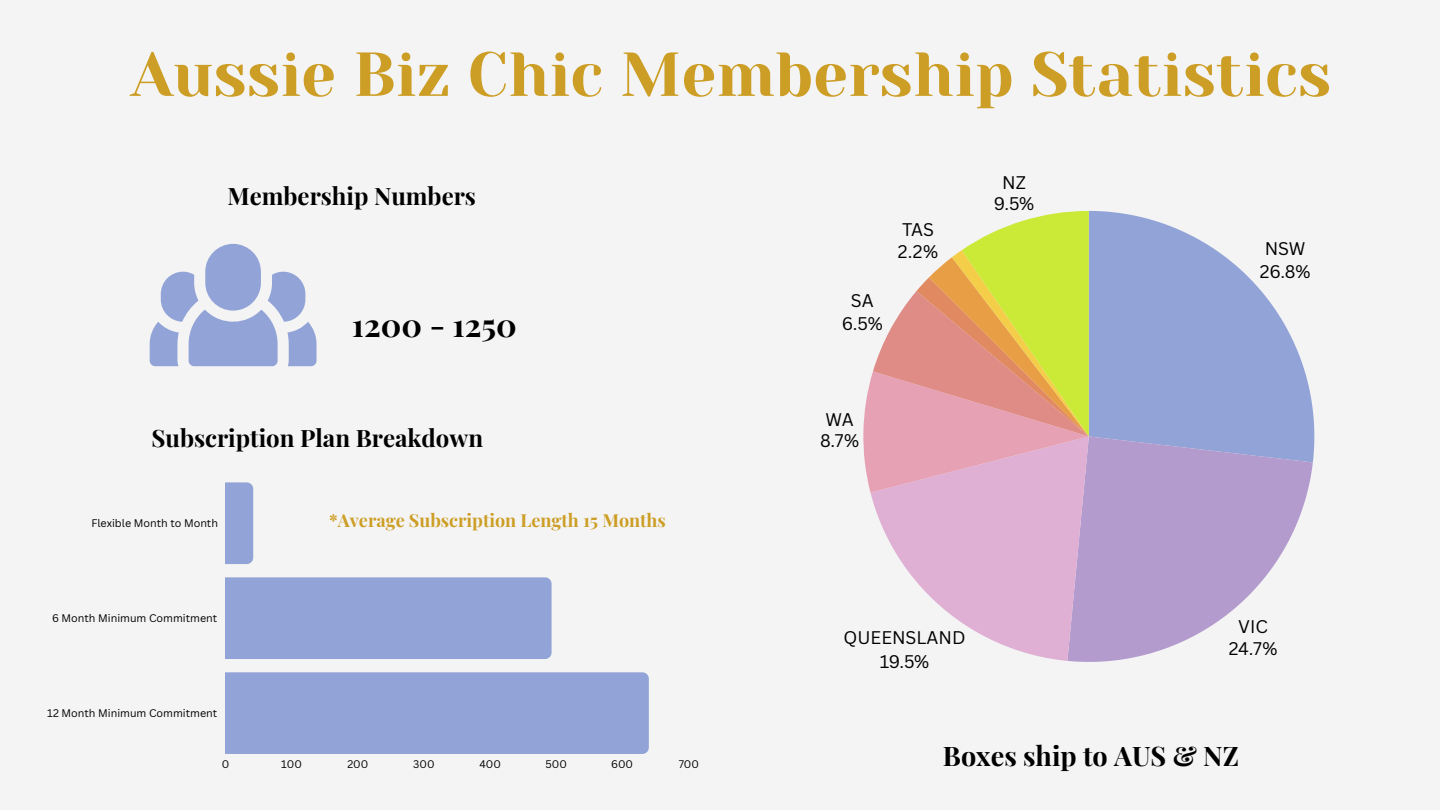
<style>
.page{position:relative;width:1440px;height:810px;background:#f4f4f4}
.page>*{position:absolute;margin:0;border:0;box-sizing:border-box;transform-origin:0 0}
.t1{font:62px "Yeseva One";color:#cd9e25}
.t2{font:700 32px "Playfair Display";color:#000}
.t3{font:700 27px "Playfair Display";color:#000}
.t4{font:700 24px "Playfair Display";color:#000}
.t5{font:700 18px "Playfair Display";color:#cd9e25}
.t6{font:17.8px "Canva Sans";color:#000}
.t7{font:10.7px "Canva Sans";color:#000}
</style>
<div class="page">
<svg style="left:150px;top:272px;width:167px;height:94px"></svg>
<div style="left:205px;top:244px;width:56px;height:67px;background:#92a4d7;border-radius:28px"></div>
<svg style="left:1089px;top:211px;width:225px;height:249px;fill:#92a4d7"></svg>
<svg style="left:1070px;top:436px;width:243px;height:226px;fill:#b39bce"></svg>
<svg style="left:870px;top:493px;width:219px;height:168px;fill:#dfafd4"></svg>
<svg style="left:863px;top:211px;width:226px;height:282px"></svg>
<div style="left:225px;top:482px;width:28px;height:82px;background:#92a4d7"></div>
<div style="left:225px;top:577px;width:327px;height:82px;background:#92a4d7"></div>
<div style="left:225px;top:672px;width:424px;height:82px;background:#92a4d7"></div>
<p class="t1" style="left:131px;top:39px;width:1202px">Aussie Biz Chic Membership Statistics</p>
<p class="t4" style="left:227px;top:179px;width:250px">Membership Numbers</p>
<p class="t2" style="left:352px;top:303px;width:166px">1200 - 1250</p>
<p class="t4" style="left:151px;top:421px;width:333px">Subscription Plan Breakdown</p>
<p class="t7" style="left:91px;top:516px;width:128px">Flexible Month to Month</p>
<p class="t7" style="left:52px;top:611px;width:167px">6 Month Minimum Commitment</p>
<p class="t7" style="left:47px;top:706px;width:171px">12 Month Minimum Commitment</p>
<p class="t5" style="left:329px;top:508px;width:338px">*Average Subscription Length 15 Months</p>
<p class="t7" style="left:222px;top:756px;width:9px">0</p>
<p class="t7" style="left:281px;top:756px;width:22px">100</p>
<p class="t7" style="left:347px;top:756px;width:22px">200</p>
<p class="t7" style="left:413px;top:756px;width:23px">300</p>
<p class="t7" style="left:479px;top:756px;width:23px">400</p>
<p class="t7" style="left:546px;top:756px;width:23px">500</p>
<p class="t7" style="left:611px;top:756px;width:23px">600</p>
<p class="t7" style="left:679px;top:756px;width:22px">700</p>
<p class="t6" style="left:851px;top:288px;width:24px">SA</p>
<p class="t6" style="left:842px;top:311px;width:42px">6.5%</p>
<p class="t6" style="left:902px;top:217px;width:34px">TAS</p>
<p class="t6" style="left:898px;top:239px;width:42px">2.2%</p>
<p class="t6" style="left:826px;top:407px;width:30px">WA</p>
<p class="t6" style="left:820px;top:428px;width:41px">8.7%</p>
<p class="t6" style="left:1002px;top:170px;width:25px">NZ</p>
<p class="t6" style="left:994px;top:191px;width:42px">9.5%</p>
<p class="t6" style="left:844px;top:625px;width:124px">QUEENSLAND</p>
<p class="t6" style="left:880px;top:649px;width:51px">19.5%</p>
<p class="t6" style="left:1265px;top:236px;width:42px">NSW</p>
<p class="t6" style="left:1260px;top:258px;width:52px">26.8%</p>
<p class="t6" style="left:1238px;top:614px;width:31px">VIC</p>
<p class="t6" style="left:1229px;top:636px;width:50px">24.7%</p>
<p class="t3" style="left:943px;top:737px;width:298px">Boxes ship to AUS &amp; NZ</p>
</div>
